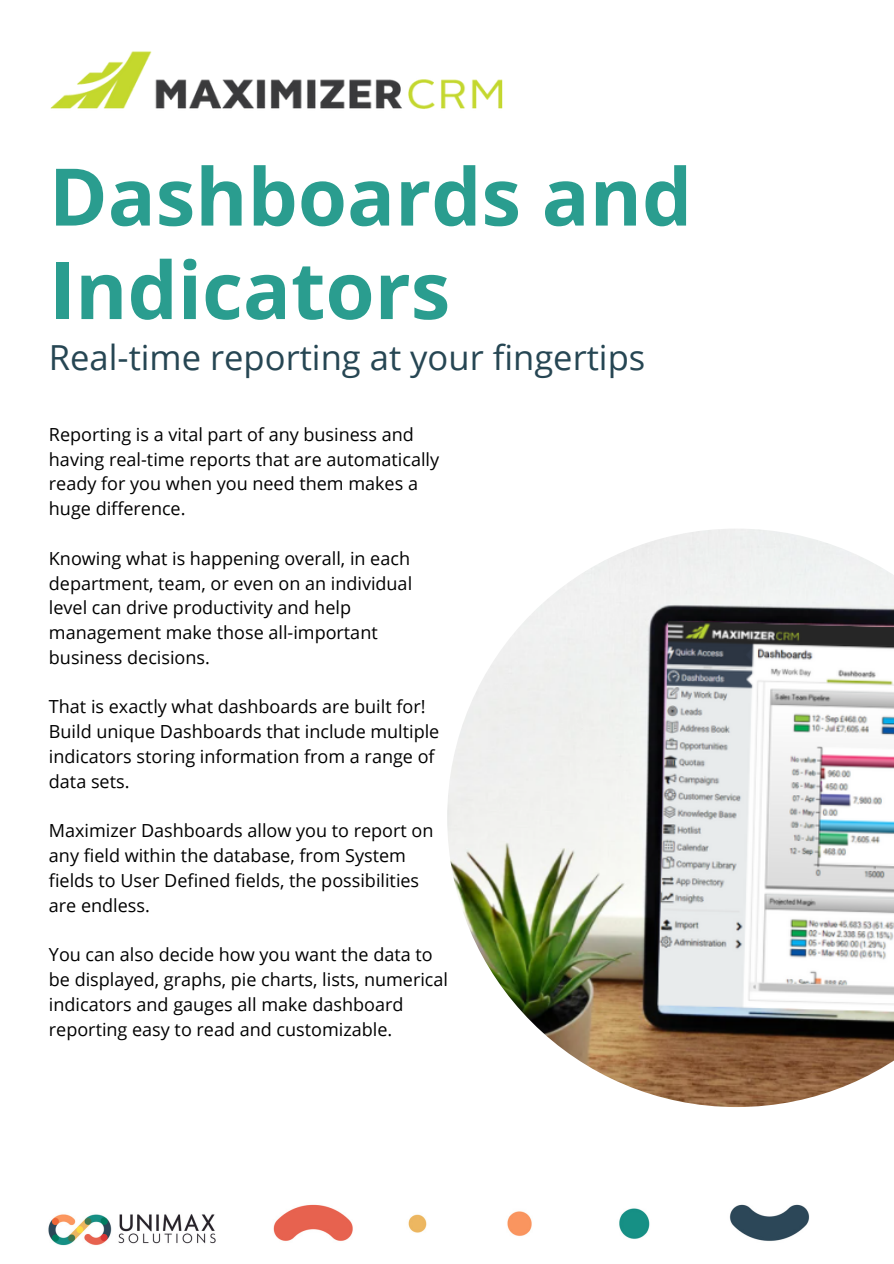
<style>
.page{position:relative;width:894px;height:1264px;background:#fff}
.page>*{position:absolute;margin:0;border:0;box-sizing:border-box;transform-origin:0 0}
.t1{font:700 79.5px/93.4px "Open Sans";color:#2a9d8f}
.t2{font:34.5px "Open Sans";color:#264653}
.t3{font:18px/24.8px "Open Sans";color:#000}
</style>
<div class="page">
<img style="left:447px;top:529px;width:446px;height:578px">
<img style="left:48px;top:1204px;width:762px;height:42px">
<img style="left:50px;top:51px;width:453px;height:58px">
<p class="t1" style="left:49px;top:148px;width:644px">Dashboards and<br>Indicators</p>
<p class="t2" style="left:49px;top:333px;width:597px">Real-time reporting at your fingertips</p>
<p class="t3" style="left:49px;top:421px;width:392px">Reporting is a vital part of any business and having real-time reports that are automatically ready for you when you need them makes a huge difference.</p>
<p class="t3" style="left:49px;top:545px;width:365px">Knowing what is happening overall, in each department, team, or even on an individual level can drive productivity and help management make those all-important business decisions.</p>
<p class="t3" style="left:49px;top:694px;width:378px">That is exactly what dashboards are built for!</p>
<p class="t3" style="left:49px;top:719px;width:392px">Build unique Dashboards that include multiple indicators storing information from a range of data sets.</p>
<p class="t3" style="left:49px;top:818px;width:386px">Maximizer Dashboards allow you to report on any field within the database, from System fields to User Defined fields, the possibilities are endless.</p>
<p class="t3" style="left:49px;top:941px;width:400px">You can also decide how you want the data to be displayed, graphs, pie charts, lists, numerical indicators and gauges all make dashboard reporting easy to read and customizable.</p>
</div>
